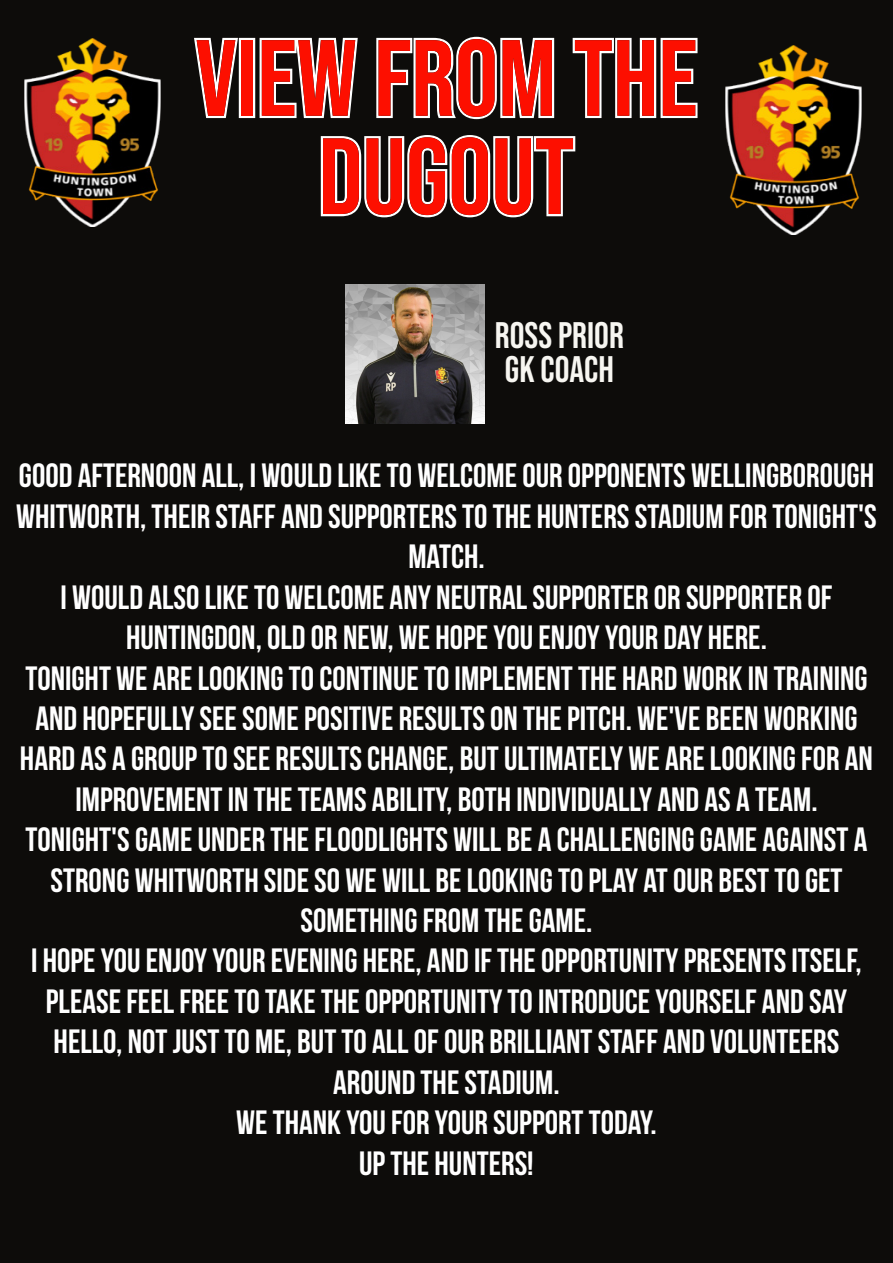
<style>
.page{position:relative;width:893px;height:1263px;background:#fff}
.page>*{position:absolute;margin:0;border:0;box-sizing:border-box;transform-origin:0 0}
.t1{font:108px/98.2px "Bebas Neue";color:#fd0f00;text-align:center}
.t2{font:36.9px/33.6px "Bebas Neue";color:#f7f6f1}
.t3{font:700 33.75px/40.3px "Bebas Neue";color:#fff;text-align:center}
</style>
<div class="page">
<div style="left:0;top:0;width:892px;height:1263px;background:#0d0c0a"></div>
<svg style="left:194px;top:37px;width:503px;height:180px"></svg>
<img style="left:24px;top:38px;width:136px;height:189px">
<img style="left:725px;top:46px;width:136px;height:188px">
<img style="left:345px;top:284px;width:139px;height:139px">
<h1 class="t1" style="left:195px;top:28px;width:503px">VIEW FROM THE<br>DUGOUT</h1>
<p class="t2" style="left:495px;top:318px;width:130px">ROSS PRIOR<br>GK COACH</p>
<p class="t3" style="left:16px;top:455px;width:862px">GOOD AFTERNOON ALL, I WOULD LIKE TO WELCOME OUR OPPONENTS WELLINGBOROUGH WHITWORTH, THEIR STAFF AND SUPPORTERS TO THE HUNTERS STADIUM FOR TONIGHT'S MATCH.<br>I WOULD ALSO LIKE TO WELCOME ANY NEUTRAL SUPPORTER OR SUPPORTER OF HUNTINGDON, OLD OR NEW, WE HOPE YOU ENJOY YOUR DAY HERE.<br>TONIGHT WE ARE LOOKING TO CONTINUE TO IMPLEMENT THE HARD WORK IN TRAINING AND HOPEFULLY SEE SOME POSITIVE RESULTS ON THE PITCH. WE'VE BEEN WORKING HARD AS A GROUP TO SEE RESULTS CHANGE, BUT ULTIMATELY WE ARE LOOKING FOR AN IMPROVEMENT IN THE TEAMS ABILITY, BOTH INDIVIDUALLY AND AS A TEAM.<br>TONIGHT'S GAME UNDER THE FLOODLIGHTS WILL BE A CHALLENGING GAME AGAINST A STRONG WHITWORTH SIDE SO WE WILL BE LOOKING TO PLAY AT OUR BEST TO GET SOMETHING FROM THE GAME.<br>I HOPE YOU ENJOY YOUR EVENING HERE, AND IF THE OPPORTUNITY PRESENTS ITSELF, PLEASE FEEL FREE TO TAKE THE OPPORTUNITY TO INTRODUCE YOURSELF AND SAY HELLO, NOT JUST TO ME, BUT TO ALL OF OUR BRILLIANT STAFF AND VOLUNTEERS AROUND THE STADIUM.<br>WE THANK YOU FOR YOUR SUPPORT TODAY.<br>UP THE HUNTERS!</p>
</div>
